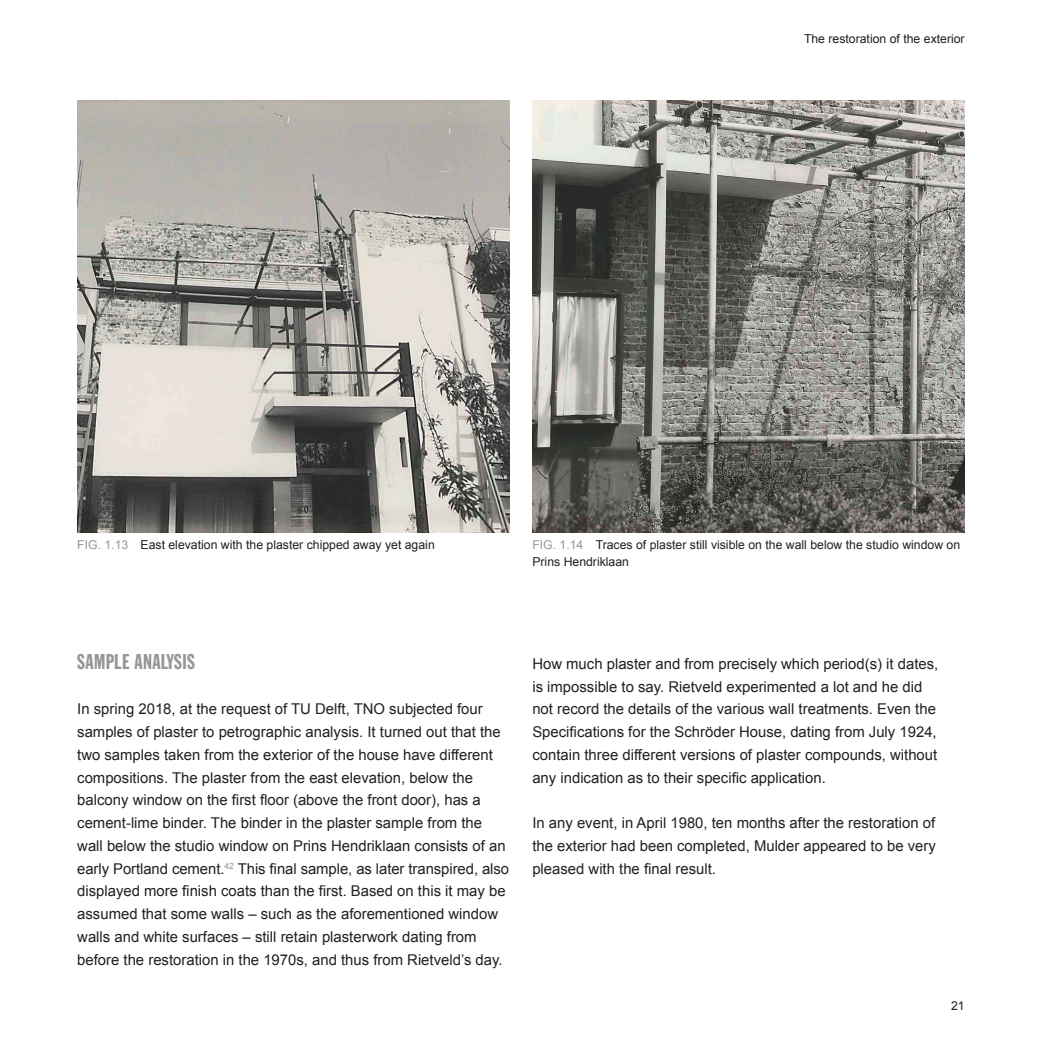
<style>
.page{position:relative;width:1042px;height:1042px;background:#fff}
.page>*{position:absolute;margin:0;border:0;box-sizing:border-box;transform-origin:0 0}
.HEADING_Main_2{font:21px "Franklin Gothic Std Extra Cond";letter-spacing:.02em;color:#949698}
.BODY_Normal{font:14.88px/22.8px "Arial";color:#231f20}
.t1{font:12.25px/17.2px "Arial";color:#231f20}
.s1{color:#949698}
</style>
<div class="page">
<img style="left:77px;top:100px;width:432px;height:432px">
<img style="left:532px;top:100px;width:432px;height:432px">
<p class="t1" style="left:804px;top:30px;width:162px">The restoration of the exterior</p>
<p class="t1" style="left:77px;top:536px;width:359px"><span class="s1">FIG. 1.13</span> East elevation with the plaster chipped away yet again</p>
<p class="t1" style="left:532px;top:536px;width:429px"><span class="s1">FIG. 1.14</span> Traces of plaster still visible on the wall below the studio window on<br>Prins Hendriklaan</p>
<p class="HEADING_Main_2" style="left:77px;top:650px;width:119px">SAMPLE ANALYSIS</p>
<p class="BODY_Normal" style="left:77px;top:698px;width:433px">In spring 2018, at the request of TU Delft, TNO subjected four samples of plaster to petrographic analysis. It turned out that the two samples taken from the exterior of the house have different compositions. The plaster from the east elevation, below the balcony window on the first floor (above the front door), has a cement-lime binder. The binder in the plaster sample from the wall below the studio window on Prins Hendriklaan consists of an early Portland cement.<sup>42</sup> This final sample, as later transpired, also displayed more finish coats than the first. Based on this it may be assumed that some walls – such as the aforementioned window walls and white surfaces – still retain plasterwork dating from before the restoration in the 1970s, and thus from Rietveld’s day.</p>
<p class="BODY_Normal" style="left:532px;top:652px;width:407px">How much plaster and from precisely which period(s) it dates, is impossible to say. Rietveld experimented a lot and he did not record the details of the various wall treatments. Even the Specifications for the Schröder House, dating from July 1924, contain three different versions of plaster compounds, without any indication as to their specific application.</p>
<p class="BODY_Normal" style="left:532px;top:812px;width:405px;text-align:justify">In any event, in April 1980, ten months after the restoration of the exterior had been completed, Mulder appeared to be very pleased with the final result.</p>
<p class="t1" style="left:951px;top:997px;width:15px">21</p>
</div>
